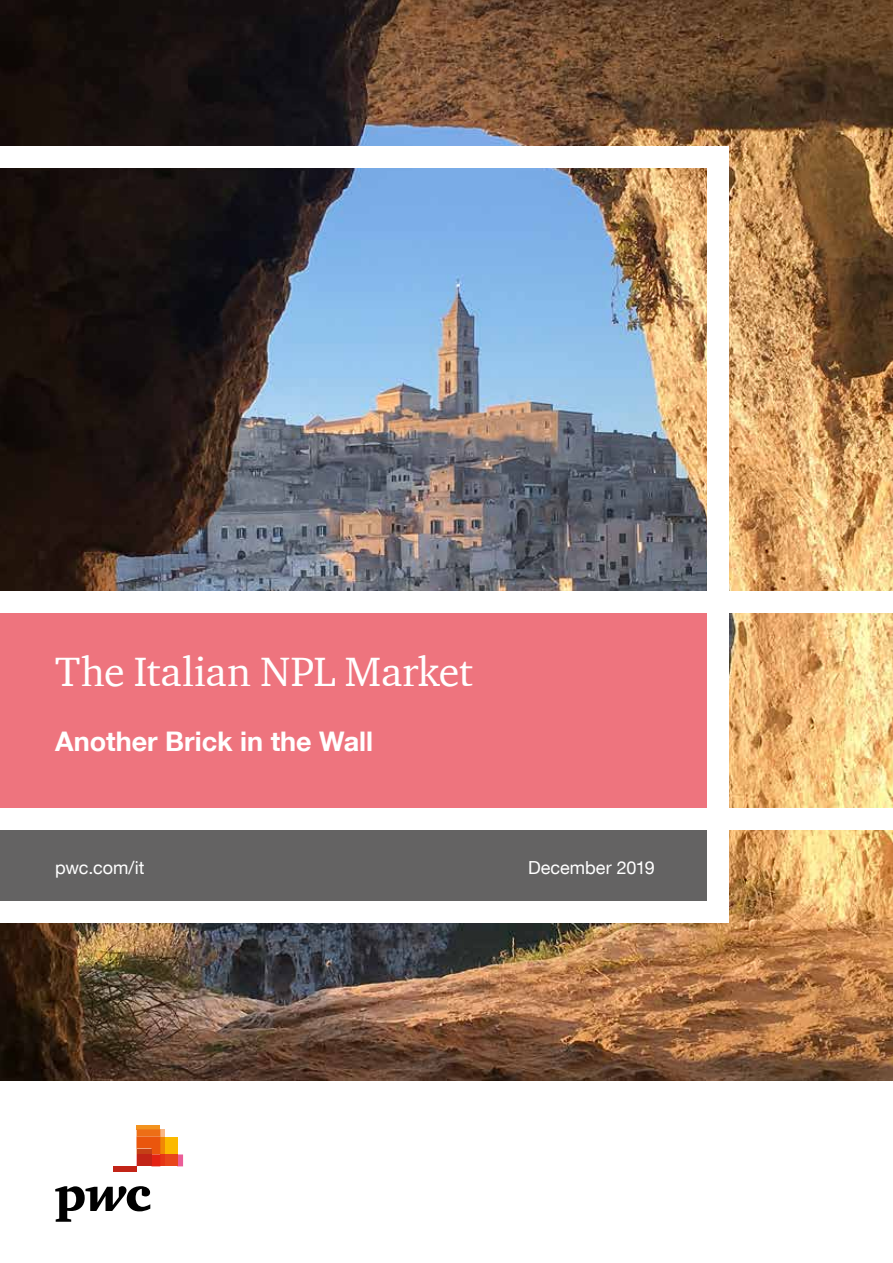
<style>
.page{position:relative;width:893px;height:1263px;background:#fff}
.page>*{position:absolute;margin:0;border:0;box-sizing:border-box;transform-origin:0 0}
.t1{font:42px "ITC Charter Com";letter-spacing:-.01em;color:#fff}
.t2{font:700 27px "Helvetica Neue LT Com";color:#fff}
.t3{font:18px "Helvetica Neue LT Com";color:#fff}
</style>
<div class="page">
<img style="left:0;top:0;width:893px;height:1080px">
<svg style="left:55px;top:1186px;width:95px;height:36px"></svg>
<hr style="left:137px;top:1125px;width:23px;height:4px;background:#f3931f">
<svg style="left:137px;top:1129px;width:46px;height:37px"></svg>
<div style="left:137px;top:1148px;width:14px;height:6px;background:#c44016"></div>
<div style="left:137px;top:1154px;width:14px;height:12px;background:#c22417"></div>
<div style="left:113px;top:1166px;width:24px;height:6px;background:#c22417"></div>
<div style="left:0;top:602px;width:718px;height:217px;background:#ee747e"></div>
<div style="left:0;top:819px;width:718px;height:97px;background:#646363"></div>
<div style="left:707px;top:147px;width:22px;height:776px;background:#fff"></div>
<div style="left:0;top:808px;width:893px;height:21px;background:#fff"></div>
<div style="left:0;top:591px;width:893px;height:21px;background:#fff"></div>
<div style="left:0;top:147px;width:729px;height:21px;background:#fff"></div>
<div style="left:0;top:901px;width:718px;height:22px;background:#fff"></div>
<h1 class="t1" style="left:55px;top:646px;width:419px">The Italian NPL Market</h1>
<h2 class="t2" style="left:55px;top:724px;width:319px">Another Brick in the Wall</h2>
<p class="t3" style="left:55px;top:856px;width:91px">pwc.com/it</p>
<p class="t3" style="left:528px;top:856px;width:128px">December 2019</p>
</div>
